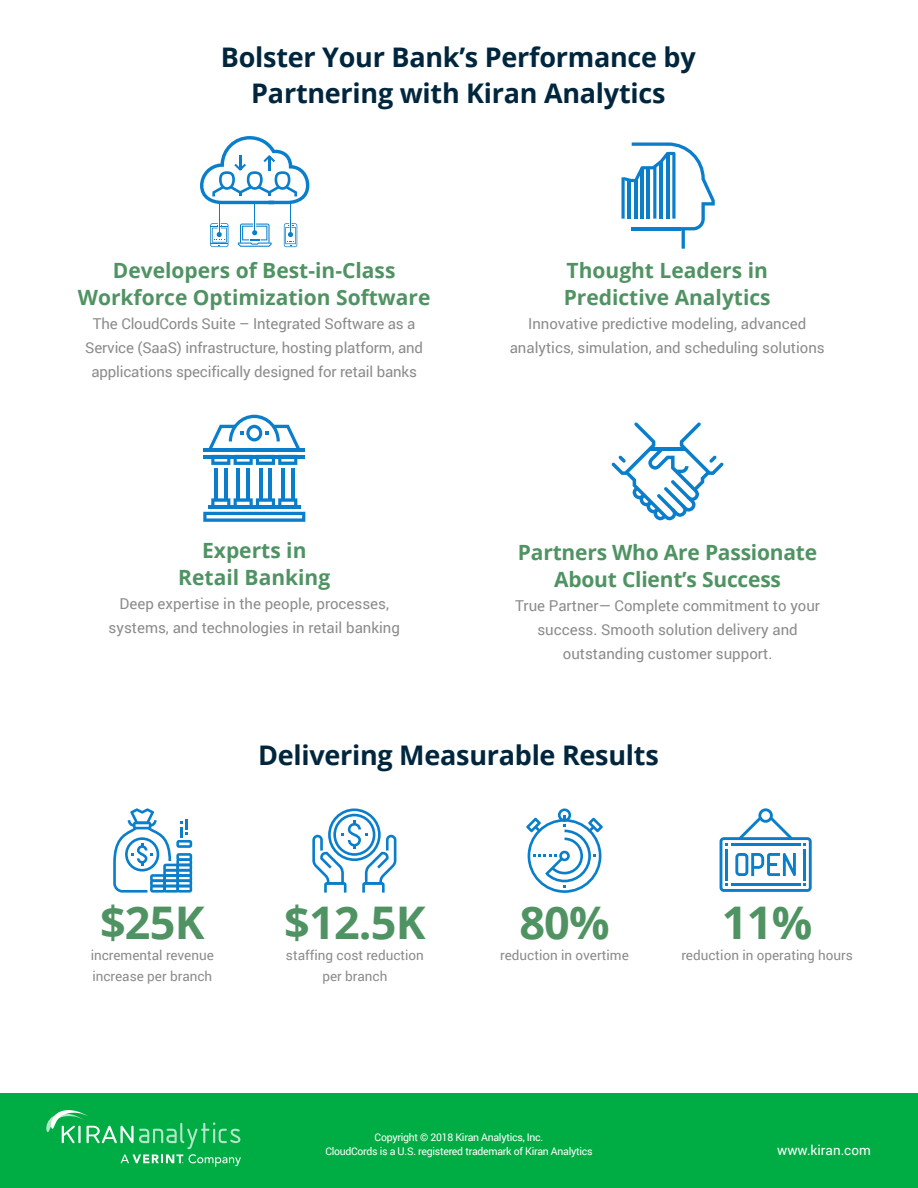
<style>
.page{position:relative;width:918px;height:1188px;background:#fff}
.page>*{position:absolute;margin:0;border:0;box-sizing:border-box;transform-origin:0 0}
.t1{font:700 45px "Open Sans";letter-spacing:-.02em;color:#509363}
.t2{font:700 27px/36px "Open Sans";letter-spacing:-.01em;color:#00263e;text-align:center}
.t3{font:700 21px/27px "Open Sans";color:#509363;text-align:center}
.t4{font:15px/24px "Roboto";color:#8a8b8d;text-align:center}
.t5{font:13.5px/21px "Roboto";color:#8a8b8d;text-align:center}
.t6{font:13.5px "Roboto";color:#fff}
.t7{font:10.5px/13.5px "Roboto";letter-spacing:-.025em;color:#fff;text-align:center}
</style>
<div class="page">
<hr style="left:254px;top:201px;width:1px;height:32px;background:#0a7eca">
<svg style="left:238px;top:224px;width:34px;height:23px"></svg>
<hr style="left:219px;top:201px;width:1px;height:34px;background:#0a7eca">
<hr style="left:290px;top:201px;width:1px;height:34px;background:#0a7eca">
<svg style="left:284px;top:223px;width:13px;height:24px"></svg>
<svg style="left:210px;top:223px;width:18px;height:24px"></svg>
<svg style="left:200px;top:136px;width:109px;height:68px"></svg>
<svg style="left:612px;top:422px;width:112px;height:98px"></svg>
<svg style="left:621px;top:177px;width:3px;height:42px"></svg>
<svg style="left:624px;top:142px;width:91px;height:107px"></svg>
<hr style="left:203px;top:448px;width:102px;height:4px;background:#0a7eca">
<hr style="left:214px;top:468px;width:4px;height:32px;background:#0a7eca">
<hr style="left:224px;top:468px;width:3px;height:32px;background:#0a7eca">
<hr style="left:237px;top:468px;width:3px;height:32px;background:#0a7eca">
<hr style="left:246px;top:468px;width:4px;height:32px;background:#0a7eca">
<hr style="left:259px;top:468px;width:3px;height:32px;background:#0a7eca">
<hr style="left:269px;top:468px;width:3px;height:32px;background:#0a7eca">
<hr style="left:281px;top:468px;width:4px;height:32px;background:#0a7eca">
<hr style="left:291px;top:468px;width:3px;height:32px;background:#0a7eca">
<hr style="left:203px;top:455px;width:102px;height:3px;background:#0a7eca">
<svg style="left:208px;top:415px;width:92px;height:50px"></svg>
<svg style="left:203px;top:498px;width:102px;height:24px"></svg>
<svg style="left:312px;top:808px;width:84px;height:85px"></svg>
<svg style="left:113px;top:808px;width:79px;height:85px"></svg>
<svg style="left:526px;top:808px;width:77px;height:85px"></svg>
<svg style="left:720px;top:808px;width:92px;height:84px"></svg>
<hr style="left:731px;top:843px;width:69px;height:3px;background:#0a7eca">
<hr style="left:803px;top:849px;width:3px;height:31px;background:#0a7eca">
<hr style="left:731px;top:883px;width:69px;height:3px;background:#0a7eca">
<hr style="left:725px;top:849px;width:3px;height:31px;background:#0a7eca">
<div style="left:0;top:1094px;width:918px;height:94px;background:#00ad44"></div>
<svg style="left:46px;top:1110px;width:195px;height:57px"></svg>
<h2 class="t2" style="left:221px;top:38px;width:476px">Bolster Your Bank’s Performance by<br>Partnering with Kiran Analytics</h2>
<h3 class="t3" style="left:78px;top:256px;width:354px">Developers of Best-in-Class<br>Workforce Optimization Software</h3>
<p class="t4" style="left:85px;top:311px;width:339px">The CloudCords Suite – Integrated Software as a<br>Service (SaaS) infrastructure, hosting platform, and applications specifically designed for retail banks</p>
<h3 class="t3" style="left:178px;top:537px;width:154px">Experts in<br>Retail Banking</h3>
<p class="t4" style="left:109px;top:592px;width:293px">Deep expertise in the people, processes, systems, and technologies in retail banking</p>
<h3 class="t3" style="left:564px;top:256px;width:209px;text-align:left">Thought Leaders in<br>Predictive Analytics</h3>
<p class="t4" style="left:510px;top:311px;width:316px">Innovative predictive modeling, advanced analytics, simulation, and scheduling solutions</p>
<h3 class="t3" style="left:518px;top:538px;width:301px">Partners Who Are Passionate<br>About Client’s Success</h3>
<p class="t4" style="left:515px;top:593px;width:306px">True Partner— Complete commitment to your success. Smooth solution delivery and outstanding customer support.</p>
<h2 class="t2" style="left:258px;top:737px;width:402px">Delivering Measurable Results</h2>
<h1 class="t1" style="left:100px;top:891px;width:106px">$25K</h1>
<p class="t5" style="left:91px;top:944px;width:125px;text-align:left">incremental revenue increase per branch</p>
<h1 class="t1" style="left:284px;top:891px;width:143px">$12.5K</h1>
<p class="t5" style="left:286px;top:944px;width:140px">staffing cost reduction per branch</p>
<h1 class="t1" style="left:519px;top:891px;width:92px">80%</h1>
<p class="t5" style="left:500px;top:944px;width:130px">reduction in overtime</p>
<h1 class="t1" style="left:722px;top:891px;width:92px">11%</h1>
<p class="t5" style="left:681px;top:944px;width:173px">reduction in operating hours</p>
<p class="t7" style="left:325px;top:1131px;width:269px">Copyright © 2018 Kiran Analytics, Inc.<br>CloudCords is a U.S. registered trademark of Kiran Analytics</p>
<p class="t6" style="left:777px;top:1141px;width:95px">www.kiran.com</p>
</div>
